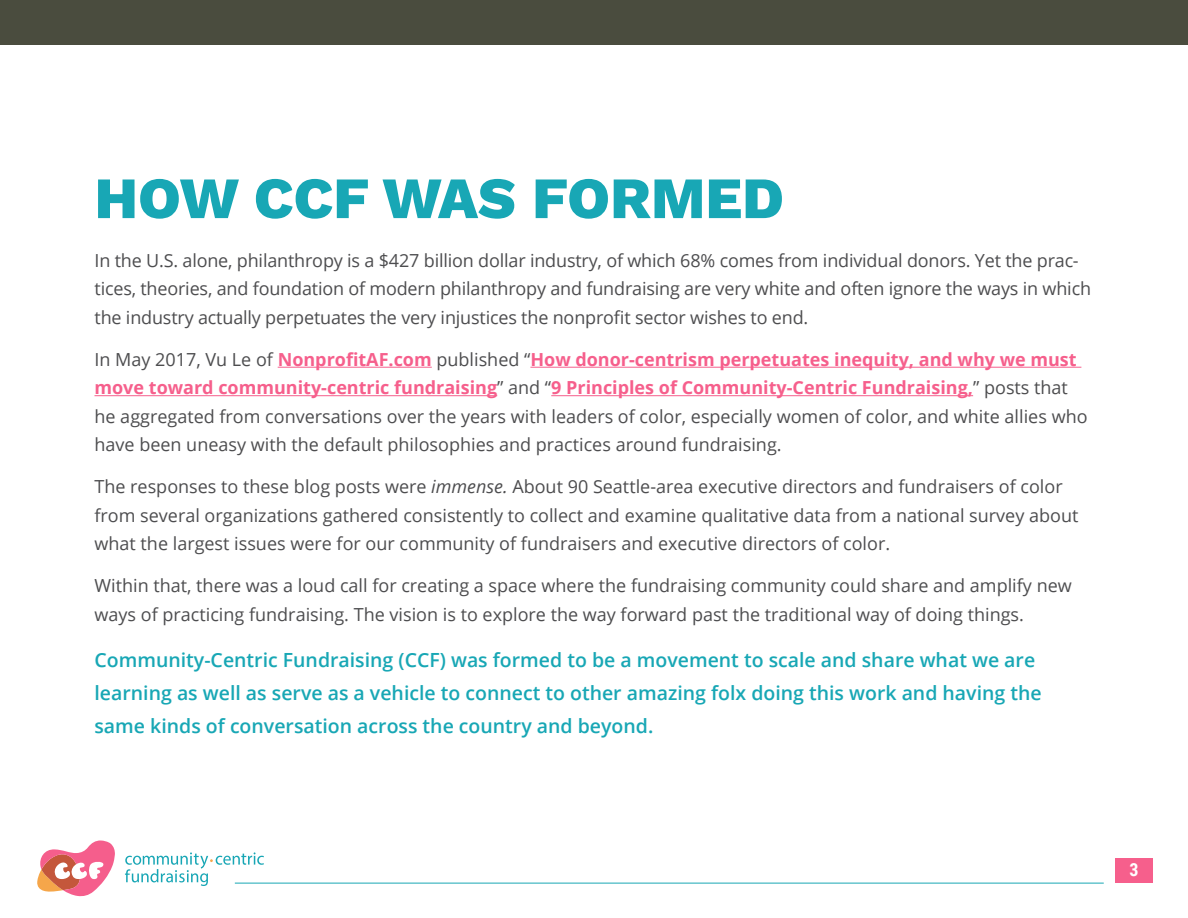
<style>
.page{position:relative;width:1188px;height:918px;background:#fff}
.page>*{position:absolute;margin:0;border:0;box-sizing:border-box;transform-origin:0 0}
.heading{font:58.5px "Work Sans";color:#18a7b5}
.pullquote{font:600 19.5px/33px "Open Sans";color:#18a7b5}
.body{font:18px/28.5px "Open Sans";color:#4d4d4f}
.t1{font:700 18px "Roboto Condensed";color:#fff}
.s1{font-weight:700;color:#f65f8c}
.s2{font-style:italic}
</style>
<div class="page">
<svg style="left:125px;top:852px;width:139px;height:34px"></svg>
<svg style="left:37px;top:840px;width:78px;height:57px"></svg>
<hr style="left:235px;top:883px;width:869px;height:1px;background:#18a7b5">
<div style="left:1115px;top:858px;width:38px;height:25px;background:#f65f8c"></div>
<hr style="left:278px;top:367px;width:154px;height:1px;background:#f65f8c">
<hr style="left:530px;top:367px;width:551px;height:1px;background:#f65f8c">
<hr style="left:94px;top:395px;width:403px;height:1px;background:#f65f8c">
<hr style="left:551px;top:395px;width:422px;height:1px;background:#f65f8c">
<div style="left:0;top:0;width:1188px;height:45px;background:#4a4c3e"></div>
<p class="heading" style="left:94px;top:154px;width:691px">HOW CCF WAS FORMED</p>
<p class="body" style="left:94px;top:246px;width:998px">In the U.S. alone, philanthropy is a $427 billion dollar industry, of which 68% comes from individual donors. Yet the prac&shy;tices, theories, and foundation of modern philanthropy and fundraising are very white and often ignore the ways in which the industry actually perpetuates the very injustices the nonprofit sector wishes to end.</p>
<p class="body" style="left:94px;top:345px;width:995px">In May 2017, Vu Le of <span class="s1">NonprofitAF.com</span> published “<span class="s1">How donor-centrism perpetuates inequity, and why we must move toward community-centric fundraising</span>” and “<span class="s1">9 Principles of Community-Centric Fundraising,</span>” posts that he aggregated from conversations over the years with leaders of color, especially women of color, and white allies who have been uneasy with the default philosophies and practices around fundraising.</p>
<p class="body" style="left:94px;top:472px;width:985px">The responses to these blog posts were <span class="s2">immense.</span> About 90 Seattle-area executive directors and fundraisers of color from several organizations gathered consistently to collect and examine qualitative data from a national survey about what the largest issues were for our community of fundraisers and executive directors of color.</p>
<p class="body" style="left:94px;top:571px;width:979px">Within that, there was a loud call for creating a space where the fundraising community could share and amplify new ways of practicing fundraising. The vision is to explore the way forward past the traditional way of doing things.</p>
<p class="pullquote" style="left:94px;top:643px;width:949px">Community-Centric Fundraising (CCF) was formed to be a movement to scale and share what we are learning as well as serve as a vehicle to connect to other amazing folx doing this work and having the same kinds of conversation across the country and beyond.</p>
<p class="t1" style="left:1130px;top:857px;width:11px">3</p>
</div>
